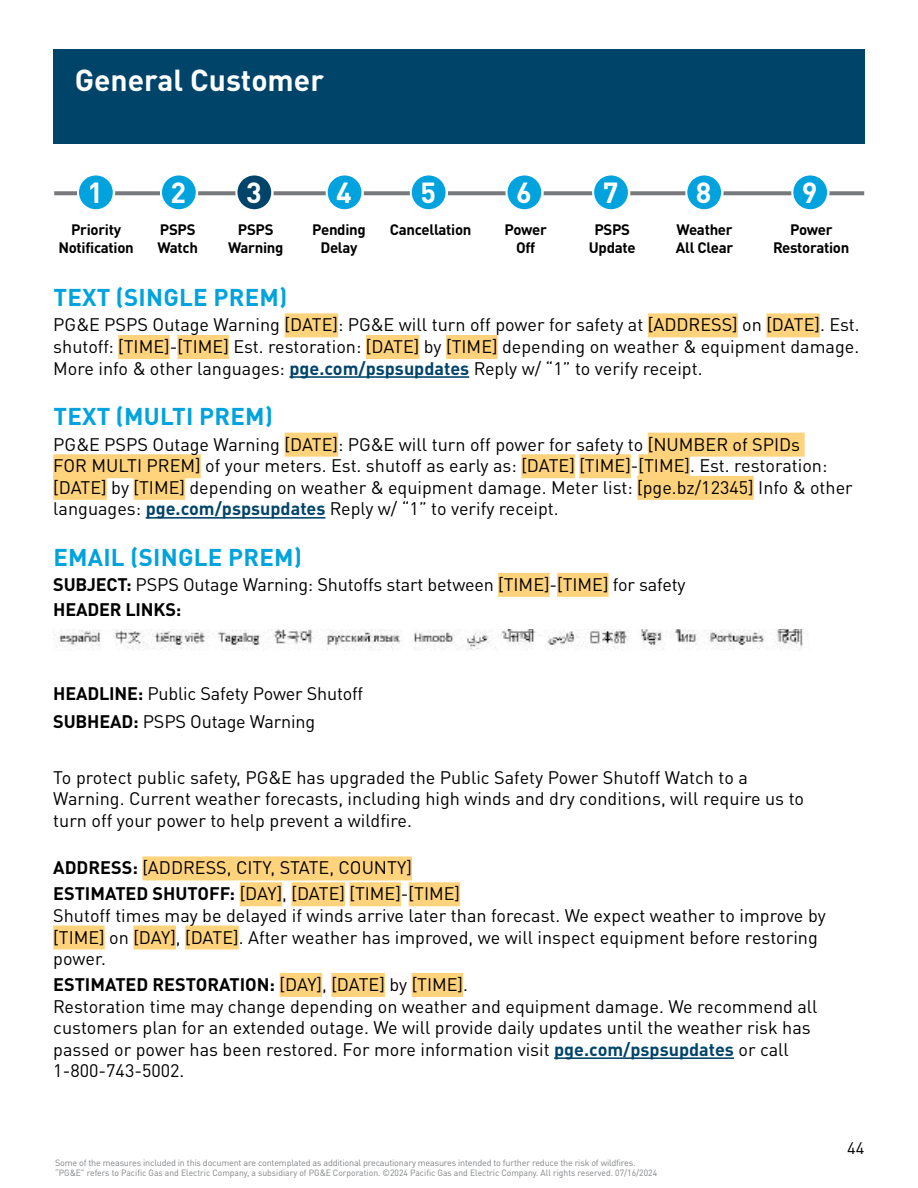
<style>
.page{position:relative;width:918px;height:1188px;background:#fff}
.page>*{position:absolute;margin:0;border:0;box-sizing:border-box;transform-origin:0 0}
.t1{font:700 30px "DINOT";color:#fff}
.t2{font:700 28.8px "DINOT";color:#fff}
.t3{font:700 24px "DINOT";letter-spacing:.01em;color:#00a3dd}
.t4{font:18px/21.6px "DINOT";color:#000}
.t5{font:16.5px "DINOT";color:#000}
.t6{font:700 15px/18px "DINOT";letter-spacing:-.02em;color:#000;text-align:center}
.t7{font:9px/10.5px "DINOT";letter-spacing:-.02em;color:#808285}
.s1{font-weight:700;color:#00446a}
.s2{font-weight:700}
</style>
<div class="page">
<div style="left:53px;top:50px;width:812px;height:94px;background:#00446a"></div>
<div style="left:285px;top:313px;width:53px;height:24px;background:#ffd27c"></div>
<div style="left:648px;top:313px;width:90px;height:24px;background:#ffd27c"></div>
<div style="left:766px;top:313px;width:54px;height:24px;background:#ffd27c"></div>
<div style="left:118px;top:335px;width:52px;height:24px;background:#ffd27c"></div>
<div style="left:177px;top:335px;width:52px;height:24px;background:#ffd27c"></div>
<div style="left:366px;top:335px;width:53px;height:24px;background:#ffd27c"></div>
<div style="left:446px;top:335px;width:52px;height:24px;background:#ffd27c"></div>
<hr style="left:289px;top:376px;width:180px;height:2px;background:#00446a">
<div style="left:285px;top:433px;width:53px;height:24px;background:#ffd27c"></div>
<div style="left:648px;top:433px;width:157px;height:24px;background:#ffd27c"></div>
<div style="left:53px;top:454px;width:148px;height:24px;background:#ffd27c"></div>
<div style="left:521px;top:454px;width:54px;height:24px;background:#ffd27c"></div>
<div style="left:579px;top:454px;width:52px;height:24px;background:#ffd27c"></div>
<div style="left:639px;top:454px;width:51px;height:24px;background:#ffd27c"></div>
<div style="left:53px;top:476px;width:54px;height:24px;background:#ffd27c"></div>
<div style="left:134px;top:476px;width:51px;height:24px;background:#ffd27c"></div>
<div style="left:637px;top:476px;width:117px;height:24px;background:#ffd27c"></div>
<hr style="left:146px;top:517px;width:179px;height:2px;background:#00446a">
<div style="left:498px;top:573px;width:52px;height:24px;background:#ffd27c"></div>
<div style="left:557px;top:573px;width:52px;height:24px;background:#ffd27c"></div>
<div style="left:142px;top:856px;width:270px;height:24px;background:#ffd27c"></div>
<div style="left:240px;top:882px;width:42px;height:24px;background:#ffd27c"></div>
<div style="left:291px;top:882px;width:54px;height:24px;background:#ffd27c"></div>
<div style="left:350px;top:882px;width:51px;height:24px;background:#ffd27c"></div>
<div style="left:409px;top:882px;width:51px;height:24px;background:#ffd27c"></div>
<div style="left:53px;top:926px;width:52px;height:24px;background:#ffd27c"></div>
<div style="left:133px;top:926px;width:43px;height:24px;background:#ffd27c"></div>
<div style="left:185px;top:926px;width:54px;height:24px;background:#ffd27c"></div>
<div style="left:280px;top:973px;width:42px;height:24px;background:#ffd27c"></div>
<div style="left:331px;top:973px;width:54px;height:24px;background:#ffd27c"></div>
<div style="left:412px;top:973px;width:51px;height:24px;background:#ffd27c"></div>
<hr style="left:554px;top:1057px;width:180px;height:2px;background:#00446a">
<img style="left:53px;top:630px;width:755px;height:21px">
<svg style="left:54px;top:191px;width:810px;height:4px;background:#808184"></svg>
<svg style="left:78px;top:174px;width:36px;height:37px"></svg>
<div style="left:77px;top:173px;width:38px;height:38px;border:2px solid #fff;border-radius:50%"></div>
<div style="left:79px;top:175px;width:34px;height:34px;background:#00a3dd;border-radius:50%"></div>
<svg style="left:161px;top:174px;width:36px;height:37px"></svg>
<div style="left:160px;top:173px;width:38px;height:38px;border:2px solid #fff;border-radius:50%"></div>
<div style="left:162px;top:175px;width:34px;height:34px;background:#00a3dd;border-radius:50%"></div>
<svg style="left:236px;top:174px;width:37px;height:37px"></svg>
<div style="left:235px;top:173px;width:39px;height:38px;border:2px solid #fff;border-radius:50%"></div>
<div style="left:237px;top:175px;width:34px;height:34px;background:#00446a;border-radius:50%"></div>
<svg style="left:326px;top:174px;width:37px;height:37px"></svg>
<div style="left:326px;top:173px;width:38px;height:38px;border:2px solid #fff;border-radius:50%"></div>
<div style="left:328px;top:175px;width:33px;height:34px;background:#00a3dd;border-radius:50%"></div>
<svg style="left:411px;top:174px;width:36px;height:37px"></svg>
<div style="left:410px;top:173px;width:38px;height:38px;border:2px solid #fff;border-radius:50%"></div>
<div style="left:412px;top:175px;width:34px;height:34px;background:#00a3dd;border-radius:50%"></div>
<svg style="left:506px;top:174px;width:37px;height:37px"></svg>
<div style="left:505px;top:173px;width:39px;height:38px;border:2px solid #fff;border-radius:50%"></div>
<div style="left:508px;top:175px;width:33px;height:34px;background:#00a3dd;border-radius:50%"></div>
<svg style="left:593px;top:174px;width:37px;height:37px"></svg>
<div style="left:592px;top:173px;width:38px;height:38px;border:2px solid #fff;border-radius:50%"></div>
<div style="left:594px;top:175px;width:34px;height:34px;background:#00a3dd;border-radius:50%"></div>
<svg style="left:686px;top:174px;width:37px;height:37px"></svg>
<div style="left:685px;top:173px;width:39px;height:38px;border:2px solid #fff;border-radius:50%"></div>
<div style="left:687px;top:175px;width:34px;height:34px;background:#00a3dd;border-radius:50%"></div>
<svg style="left:792px;top:174px;width:37px;height:37px"></svg>
<div style="left:791px;top:173px;width:39px;height:38px;border:2px solid #fff;border-radius:50%"></div>
<div style="left:793px;top:175px;width:34px;height:34px;background:#00a3dd;border-radius:50%"></div>
<h1 class="t1" style="left:75px;top:57px;width:251px">General Customer</h1>
<h2 class="t2" style="left:88px;top:170px;width:17px">1</h2>
<h2 class="t2" style="left:171px;top:170px;width:17px">2</h2>
<h2 class="t2" style="left:246px;top:170px;width:17px">3</h2>
<h2 class="t2" style="left:336px;top:170px;width:17px">4</h2>
<h2 class="t2" style="left:420px;top:170px;width:17px">5</h2>
<h2 class="t2" style="left:516px;top:170px;width:17px">6</h2>
<h2 class="t2" style="left:603px;top:170px;width:17px">7</h2>
<h2 class="t2" style="left:696px;top:170px;width:17px">8</h2>
<h2 class="t2" style="left:802px;top:170px;width:17px">9</h2>
<p class="t6" style="left:58px;top:219px;width:77px">Priority<br>Notification</p>
<p class="t6" style="left:157px;top:219px;width:42px;text-align:left">PSPS<br>Watch</p>
<p class="t6" style="left:228px;top:219px;width:57px">PSPS<br>Warning</p>
<p class="t6" style="left:312px;top:219px;width:55px">Pending<br>Delay</p>
<p class="t6" style="left:390px;top:219px;width:83px">Cancellation</p>
<p class="t6" style="left:504px;top:219px;width:44px">Power<br>Off</p>
<p class="t6" style="left:589px;top:219px;width:48px">PSPS<br>Update</p>
<p class="t6" style="left:676px;top:219px;width:59px;text-align:left">Weather<br>All Clear</p>
<p class="t6" style="left:773px;top:219px;width:78px">Power<br>Restoration</p>
<h3 class="t3" style="left:53px;top:278px;width:235px">TEXT (SINGLE PREM)</h3>
<p class="t4" style="left:53px;top:313px;width:808px;text-align:justify">PG&amp;E PSPS Outage Warning [DATE]: PG&amp;E will turn off power for safety at [ADDRESS] on [DATE]. Est. shutoff: [TIME]-[TIME] Est. restoration: [DATE] by [TIME] depending on weather &amp; equipment damage.<br>More info &amp; other languages: <span class="s1">pge.com/pspsupdates</span> Reply w/ “1” to verify receipt.</p>
<h3 class="t3" style="left:53px;top:397px;width:221px">TEXT (MULTI PREM)</h3>
<p class="t4" style="left:53px;top:432px;width:801px">PG&amp;E PSPS Outage Warning [DATE]: PG&amp;E will turn off power for safety to [NUMBER of SPIDs<br>FOR MULTI PREM] of your meters. Est. shutoff as early as: [DATE] [TIME]-[TIME]. Est. restoration: [DATE] by [TIME] depending on weather &amp; equipment damage. Meter list: [pge.bz/12345] Info &amp; other languages: <span class="s1">pge.com/pspsupdates</span> Reply w/ “1” to verify receipt.</p>
<h3 class="t3" style="left:53px;top:538px;width:250px">EMAIL (SINGLE PREM)</h3>
<p class="t4" style="left:53px;top:570px;width:634px;line-height:25.2px"><span class="s2">SUBJECT:</span> PSPS Outage Warning: Shutoffs start between [TIME]-[TIME] for safety<br><span class="s2">HEADER LINKS:</span></p>
<p class="t4" style="left:53px;top:678px;width:312px;line-height:27.8px"><span class="s2">HEADLINE:</span> Public Safety Power Shutoff<br><span class="s2">SUBHEAD:</span> PSPS Outage Warning</p>
<p class="t4" style="left:53px;top:765px;width:752px">To protect public safety, PG&amp;E has upgraded the Public Safety Power Shutoff Watch to a<br>Warning. Current weather forecasts, including high winds and dry conditions, will require us to turn off your power to help prevent a wildfire.</p>
<p class="t4" style="left:53px;top:854px;width:408px;line-height:25.8px"><span class="s2">ADDRESS:</span> [ADDRESS, CITY, STATE, COUNTY]<br><span class="s2">ESTIMATED SHUTOFF:</span> [DAY], [DATE] [TIME]-[TIME]</p>
<p class="t4" style="left:53px;top:903px;width:774px">Shutoff times may be delayed if winds arrive later than forecast. We expect weather to improve by [TIME] on [DAY], [DATE]. After weather has improved, we will inspect equipment before restoring power.</p>
<p class="t4" style="left:53px;top:972px;width:766px"><span class="s2">ESTIMATED RESTORATION:</span> [DAY], [DATE] by [TIME].<br>Restoration time may change depending on weather and equipment damage. We recommend all customers plan for an extended outage. We will provide daily updates until the weather risk has passed or power has been restored. For more information visit <span class="s1">pge.com/pspsupdates</span> or call 1-800-743-5002.</p>
<p class="t7" style="left:55px;top:1156px;width:604px">Some of the measures included in this document are contemplated as additional precautionary measures intended to further reduce the risk of wildfires. “PG&amp;E” refers to Pacific Gas and Electric Company, a subsidiary of PG&amp;E Corporation. ©2024 Pacific Gas and Electric Company. All rights reserved. 07/16/2024</p>
<p class="t5" style="left:847px;top:1135px;width:19px">44</p>
</div>
